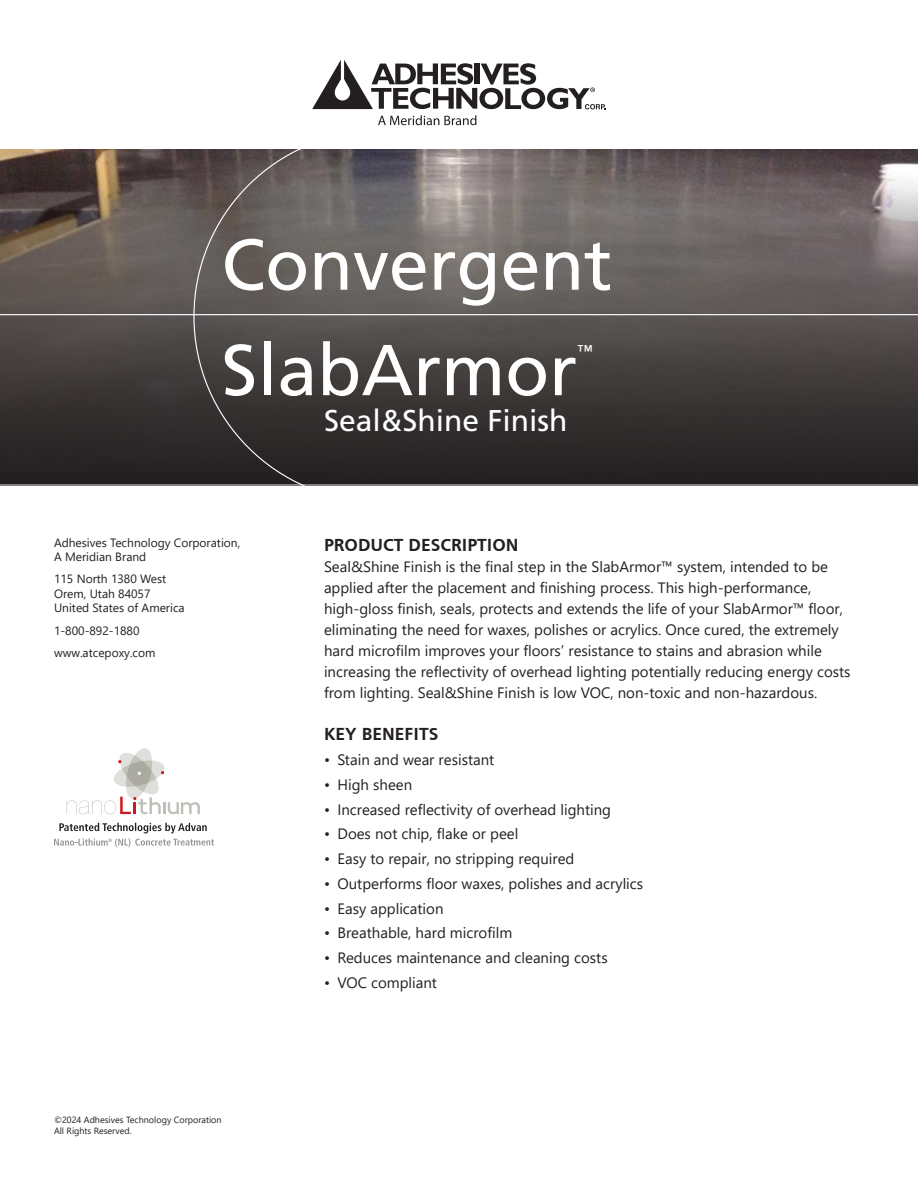
<style>
.page{position:relative;width:918px;height:1188px;background:#fff}
.page>*{position:absolute;margin:0;border:0;box-sizing:border-box;transform-origin:0 0}
.t1{font:72px "Frutiger LT Std";color:#fff}
.t2{font:30px "Frutiger LT Std";color:#fff}
.t3{font:700 18px "Frutiger";color:#231f20}
.t4{font:15.75px "Frutiger LT Std";color:#fff}
.t5{font:15px/21px "Segoe UI";color:#231f20}
.t6{font:12px/14.4px "Segoe UI";color:#231f20}
.t7{font:9px "Segoe UI";color:#231f20}
</style>
<div class="page">
<svg style="left:0;top:149px;width:918px;height:337px;background:#544e4c"></svg>
<svg style="left:54px;top:823px;width:160px;height:24px"></svg>
<svg style="left:67px;top:748px;width:133px;height:66px"></svg>
<svg style="left:312px;top:60px;width:294px;height:49px"></svg>
<svg style="left:378px;top:115px;width:98px;height:10px"></svg>
<p class="t1" style="left:221px;top:222px;width:392px">Convergent</p>
<p class="t1" style="left:221px;top:328px;width:357px">SlabArmor</p>
<p class="t4" style="left:577px;top:341px;width:17px">™</p>
<p class="t2" style="left:324px;top:403px;width:245px">Seal&amp;Shine Finish</p>
<p class="t6" style="left:54px;top:534px;width:188px">Adhesives Technology Corporation,<br>A Meridian Brand</p>
<p class="t6" style="left:54px;top:571px;width:132px">115 North 1380 West<br>Orem, Utah 84057<br>United States of America</p>
<p class="t6" style="left:54px;top:622px;width:87px">1-800-892-1880</p>
<p class="t6" style="left:54px;top:645px;width:103px">www.atcepoxy.com</p>
<p class="t7" style="left:54px;top:1112px;width:169px">©2024 Adhesives Technology Corporation</p>
<p class="t7" style="left:54px;top:1122px;width:79px">All Rights Reserved.</p>
<p class="t3" style="left:324px;top:534px;width:196px">PRODUCT DESCRIPTION</p>
<p class="t5" style="left:324px;top:555px;width:528px">Seal&amp;Shine Finish is the final step in the SlabArmor™ system, intended to be applied after the placement and finishing process. This high-performance, high-gloss finish, seals, protects and extends the life of your SlabArmor™ floor, eliminating the need for waxes, polishes or acrylics. Once cured, the extremely hard microfilm improves your floors’ resistance to stains and abrasion while increasing the reflectivity of overhead lighting potentially reducing energy costs from lighting. Seal&amp;Shine Finish is low VOC, non-toxic and non-hazardous.</p>
<p class="t3" style="left:324px;top:724px;width:116px">KEY BENEFITS</p>
<p class="t5" style="left:324px;top:748px;width:172px">• Stain and wear resistant</p>
<p class="t5" style="left:324px;top:773px;width:90px">• High sheen</p>
<p class="t5" style="left:324px;top:798px;width:289px">• Increased reflectivity of overhead lighting</p>
<p class="t5" style="left:324px;top:822px;width:196px">• Does not chip, flake or peel</p>
<p class="t5" style="left:324px;top:847px;width:252px">• Easy to repair, no stripping required</p>
<p class="t5" style="left:324px;top:872px;width:321px">• Outperforms floor waxes, polishes and acrylics</p>
<p class="t5" style="left:324px;top:897px;width:121px">• Easy application</p>
<p class="t5" style="left:324px;top:921px;width:190px">• Breathable, hard microfilm</p>
<p class="t5" style="left:324px;top:946px;width:285px">• Reduces maintenance and cleaning costs</p>
<p class="t5" style="left:324px;top:971px;width:115px">• VOC compliant</p>
</div>
